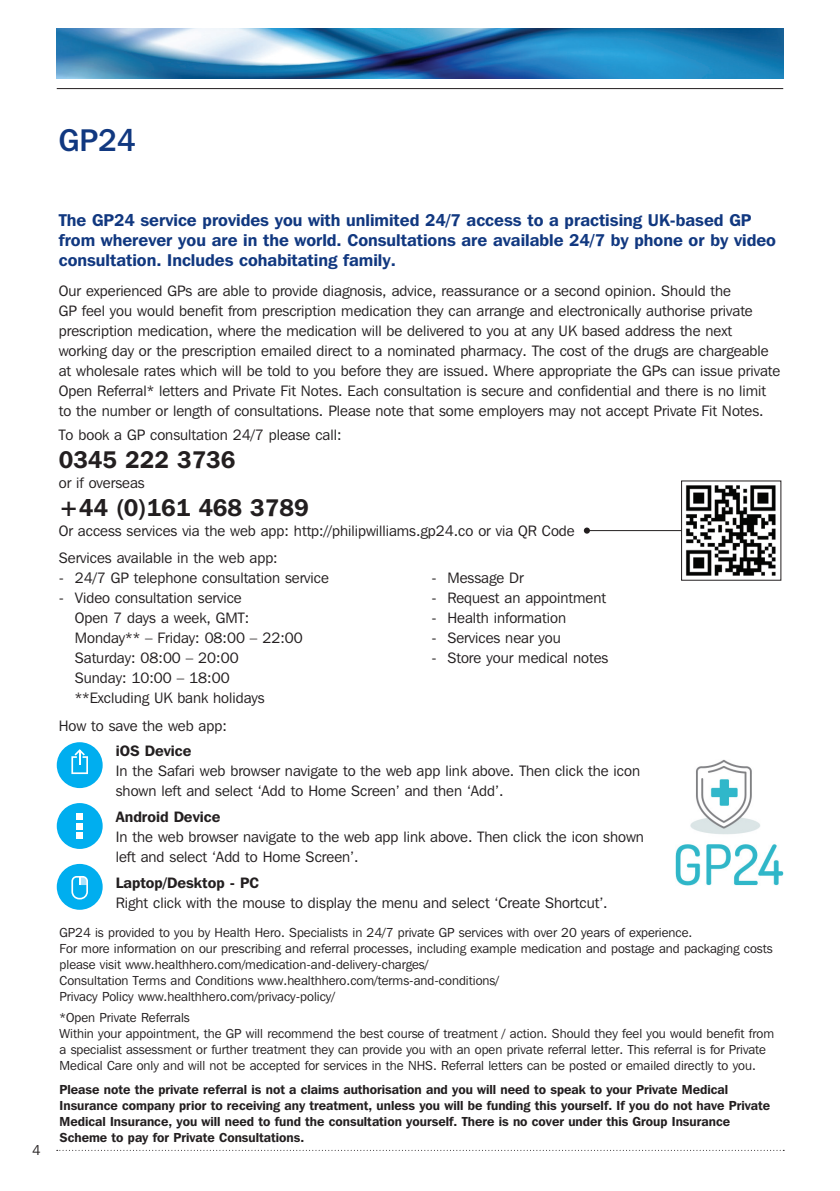
<style>
.page{position:relative;width:840px;height:1191px;background:#fff}
.page>*{position:absolute;margin:0;border:0;box-sizing:border-box;transform-origin:0 0}
.t1{font:500 31.2px "Franklin Gothic IT Cby BT";color:#113880}
.t2{font:600 24px "Franklin Gothic IT Cby BT";color:#231f20}
.t3{font:600 17px/20px "Franklin Gothic IT Cby BT";color:#113880}
.t4{font:15px/20px "Franklin Gothic IT Cby BT";color:#231f20}
.t5{font:600 15px "Franklin Gothic IT Cby BT";color:#231f20}
.t6{font:14px "Franklin Gothic IT Cby BT";color:#231f20}
.t7{font:13px/16px "Franklin Gothic IT Cby BT";color:#231f20}
.t8{font:600 13px/16px "Franklin Gothic IT Cby BT";color:#231f20}
</style>
<div class="page">
<hr style="left:57px;top:88px;width:725px;height:1px;background:#231f20">
<img style="left:57px;top:28px;width:725px;height:51px">
<img style="left:685px;top:485px;width:91px;height:91px">
<hr style="left:589px;top:530px;width:92px;height:1px;background:#231f20">
<svg style="left:583px;top:527px;width:6px;height:6px"></svg>
<img style="left:675px;top:760px;width:107px;height:125px">
<div style="left:57px;top:864px;width:46px;height:45px;background:#00aeef;border-radius:50%"></div>
<div style="left:57px;top:742px;width:46px;height:46px;background:#00aeef;border-radius:50%"></div>
<div style="left:57px;top:803px;width:46px;height:46px;background:#00aeef;border-radius:50%"></div>
<svg style="left:71px;top:749px;width:17px;height:25px"></svg>
<div style="left:76px;top:832px;width:7px;height:6px;background:#fff"></div>
<div style="left:76px;top:822px;width:7px;height:7px;background:#fff"></div>
<div style="left:76px;top:813px;width:7px;height:7px;background:#fff"></div>
<svg style="left:71px;top:876px;width:17px;height:23px"></svg>
<svg style="left:57px;top:1149px;width:724px;height:1px"></svg>
<p class="t1" style="left:59px;top:120px;width:78px">GP24</p>
<p class="t6" style="left:32px;top:1141px;width:10px">4</p>
<p class="t3" style="left:59px;top:209px;width:718px">The GP24 service provides you with unlimited 24/7 access to a practising UK-based GP from wherever you are in the world. Consultations are available 24/7 by phone or by video consultation. Includes cohabitating family.</p>
<p class="t4" style="left:59px;top:280px;width:722px">Our experienced GPs are able to provide diagnosis, advice, reassurance or a second opinion. Should the<br>GP feel you would benefit from prescription medication they can arrange and electronically authorise private prescription medication, where the medication will be delivered to you at any UK based address the next working day or the prescription emailed direct to a nominated pharmacy. The cost of the drugs are chargeable at wholesale rates which will be told to you before they are issued. Where appropriate the GPs can issue private Open Referral* letters and Private Fit Notes. Each consultation is secure and confidential and there is no limit to the number or length of consultations. Please note that some employers may not accept Private Fit Notes.</p>
<p class="t4" style="left:59px;top:424px;width:284px">To book a GP consultation 24/7 please call:</p>
<p class="t2" style="left:59px;top:444px;width:178px">0345 222 3736</p>
<p class="t4" style="left:59px;top:472px;width:87px">or if overseas</p>
<p class="t2" style="left:59px;top:492px;width:251px">+44 (0)161 468 3789</p>
<p class="t4" style="left:59px;top:520px;width:517px">Or access services via the web app: http://philipwilliams.gp24.co or via QR Code</p>
<p class="t4" style="left:59px;top:547px;width:220px">Services available in the web app:</p>
<p class="t4" style="left:59px;top:567px;width:271px">- 24/7 GP telephone consultation service</p>
<p class="t4" style="left:59px;top:587px;width:184px">- Video consultation service</p>
<p class="t4" style="left:75px;top:607px;width:176px">Open 7 days a week, GMT:</p>
<p class="t4" style="left:75px;top:627px;width:229px">Monday** – Friday: 08:00 – 22:00</p>
<p class="t4" style="left:75px;top:647px;width:165px">Saturday: 08:00 – 20:00</p>
<p class="t4" style="left:75px;top:667px;width:156px">Sunday: 10:00 – 18:00</p>
<p class="t4" style="left:75px;top:687px;width:191px">**Excluding UK bank holidays</p>
<p class="t4" style="left:431px;top:567px;width:94px">- Message Dr</p>
<p class="t4" style="left:431px;top:587px;width:176px">- Request an appointment</p>
<p class="t4" style="left:431px;top:607px;width:136px">- Health information</p>
<p class="t4" style="left:431px;top:627px;width:131px">- Services near you</p>
<p class="t4" style="left:431px;top:647px;width:178px">- Store your medical notes</p>
<p class="t4" style="left:59px;top:715px;width:169px">How to save the web app:</p>
<p class="t5" style="left:116px;top:741px;width:77px">iOS Device</p>
<p class="t4" style="left:116px;top:761px;width:525px">In the Safari web browser navigate to the web app link above. Then click the icon shown left and select ‘Add to Home Screen’ and then ‘Add’.</p>
<p class="t5" style="left:116px;top:807px;width:106px">Android Device</p>
<p class="t4" style="left:116px;top:827px;width:529px">In the web browser navigate to the web app link above. Then click the icon shown left and select ‘Add to Home Screen’.</p>
<p class="t5" style="left:116px;top:873px;width:144px">Laptop/Desktop - PC</p>
<p class="t4" style="left:116px;top:893px;width:493px">Right click with the mouse to display the menu and select ‘Create Shortcut’.</p>
<p class="t7" style="left:60px;top:924px;width:634px">GP24 is provided to you by Health Hero. Specialists in 24/7 private GP services with over 20 years of experience.</p>
<p class="t7" style="left:60px;top:940px;width:714px">For more information on our prescribing and referral processes, including example medication and postage and packaging costs please visit www.healthhero.com/medication-and-delivery-charges/</p>
<p class="t7" style="left:60px;top:972px;width:441px">Consultation Terms and Conditions www.healthhero.com/terms-and-conditions/</p>
<p class="t7" style="left:60px;top:988px;width:277px">Privacy Policy www.healthhero.com/privacy-policy/</p>
<p class="t7" style="left:60px;top:1008px;width:132px">*Open Private Referrals</p>
<p class="t7" style="left:60px;top:1024px;width:715px">Within your appointment, the GP will recommend the best course of treatment / action. Should they feel you would benefit from a specialist assessment or further treatment they can provide you with an open private referral letter. This referral is for Private<br>Medical Care only and will not be accepted for services in the NHS. Referral letters can be posted or emailed directly to you.</p>
<p class="t8" style="left:60px;top:1080px;width:711px">Please note the private referral is not a claims authorisation and you will need to speak to your Private Medical Insurance company prior to receiving any treatment, unless you will be funding this yourself. If you do not have Private Medical Insurance, you will need to fund the consultation yourself. There is no cover under this Group Insurance Scheme to pay for Private Consultations.</p>
</div>
